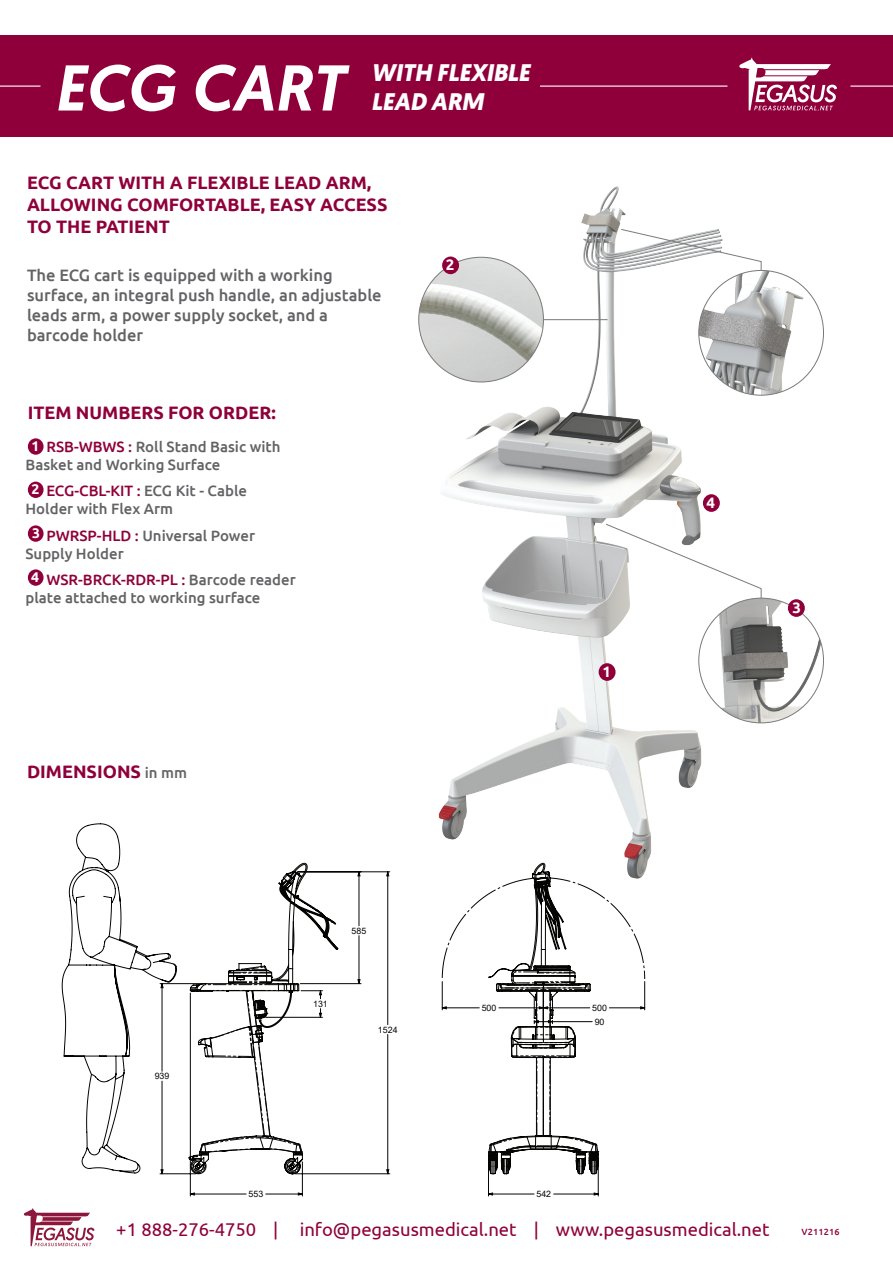
<style>
.page{position:relative;width:893px;height:1263px;background:#fff}
.page>*{position:absolute;margin:0;border:0;box-sizing:border-box;transform-origin:0 0}
.t1{font:italic 500 64.5px "Geomanist";color:#fff}
.t2{font:italic 700 24px "Geomanist";color:#fff}
.t3{font:18.45px "Ubuntu";color:#8f003a}
.t4{font:700 18px/21.6px "Ubuntu";color:#8f003a}
.t5{font:500 16.5px/19.8px "Ubuntu";color:#636366}
.t6{font:700 15.15px "Ubuntu";color:#fff}
.t7{font:500 15px/18px "Ubuntu";color:#636366}
.t8{font:500 15px "Ubuntu";color:#646464}
.t9{font:700 14.1px "Ubuntu";color:#fff}
.t10{font:500 9px "Ubuntu";letter-spacing:.025em;color:#8f003a}
.t11{font:8.85px "Arial";color:#040503}
.s1{color:#8f003a}
</style>
<div class="page">
<img style="left:418px;top:186px;width:406px;height:685px">
<svg style="left:621px;top:229px;width:140px;height:45px"></svg>
<svg style="left:24px;top:1208px;width:71px;height:38px"></svg>
<div style="left:0;top:36px;width:893px;height:101px;background:#8f003a"></div>
<hr style="left:850px;top:86px;width:43px;height:1px;background:#fff">
<hr style="left:0;top:86px;width:40px;height:1px;background:#fff">
<hr style="left:540px;top:86px;width:187px;height:1px;background:#fff">
<svg style="left:739px;top:57px;width:98px;height:54px"></svg>
<div style="left:28px;top:438px;width:16px;height:17px;background:#8f003a;border-radius:50%"></div>
<div style="left:28px;top:482px;width:16px;height:16px;background:#8f003a;border-radius:50%"></div>
<div style="left:28px;top:525px;width:16px;height:17px;background:#8f003a;border-radius:50%"></div>
<div style="left:28px;top:569px;width:16px;height:17px;background:#8f003a;border-radius:50%"></div>
<div style="left:703px;top:494px;width:17px;height:18px;background:#8f003a;border-radius:50%"></div>
<svg style="left:606px;top:524px;width:155px;height:77px"></svg>
<img style="left:699px;top:598px;width:124px;height:125px;border-radius:62px">
<hr style="left:190px;top:993px;width:1px;height:203px;background:#040503">
<hr style="left:302px;top:1162px;width:1px;height:34px;background:#040503">
<hr style="left:160px;top:1173px;width:36px;height:1px;background:#040503">
<hr style="left:298px;top:871px;width:92px;height:1px;background:#040503">
<hr style="left:488px;top:1157px;width:1px;height:39px;background:#040503">
<hr style="left:598px;top:1157px;width:1px;height:39px;background:#040503">
<svg style="left:161px;top:872px;width:437px;height:323px"></svg>
<svg style="left:189px;top:863px;width:150px;height:311px"></svg>
<svg style="left:279px;top:871px;width:23px;height:18px"></svg>
<svg style="left:190px;top:966px;width:132px;height:208px"></svg>
<svg style="left:442px;top:863px;width:203px;height:312px"></svg>
<svg style="left:62px;top:823px;width:115px;height:350px"></svg>
<div style="left:599px;top:663px;width:17px;height:18px;background:#8f003a;border-radius:50%"></div>
<img style="left:699px;top:270px;width:124px;height:125px;border-radius:62px">
<div style="left:788px;top:599px;width:17px;height:18px;background:#8f003a;border-radius:50%"></div>
<hr style="left:536px;top:319px;width:72px;height:1px;background:#7a7a79">
<img style="left:419px;top:257px;width:124px;height:125px;border-radius:62px">
<div style="left:442px;top:256px;width:17px;height:18px;background:#8f003a;border-radius:50%"></div>
<h1 class="t1" style="left:54px;top:45px;width:291px">ECG CART</h1>
<h2 class="t2" style="left:371px;top:57px;width:160px">WITH FLEXIBLE</h2>
<h2 class="t2" style="left:371px;top:85px;width:114px">LEAD ARM</h2>
<p class="t4" style="left:27px;top:172px;width:362px">ECG CART WITH A FLEXIBLE LEAD ARM,<br>ALLOWING COMFORTABLE, EASY ACCESS<br>TO THE PATIENT</p>
<p class="t5" style="left:27px;top:265px;width:356px">The ECG cart is equipped with a working surface, an integral push handle, an adjustable leads arm a, power supply socket, and a barcode holder</p>
<p class="t4" style="left:28px;top:401px;width:250px">ITEM NUMBERS FOR ORDER:</p>
<p class="t7" style="left:26px;top:437px;width:256px;text-indent:21px"><span class="s1">RSB-WBWS :</span> Roll Stand Basic with<br>Basket and Working Surface</p>
<p class="t7" style="left:26px;top:481px;width:223px;text-indent:21px"><span class="s1">ECG-CBL-KIT :</span> ECG Kit - Cable<br>Holder with Flex Arm</p>
<p class="t7" style="left:26px;top:526px;width:231px;text-indent:21px"><span class="s1">PWRSP-HLD :</span> Universal Power<br>Supply Holder</p>
<p class="t7" style="left:26px;top:570px;width:272px;text-indent:21px"><span class="s1">WSR-BRCK-RDR-PL :</span> Barcode reader plate attached to working surface</p>
<p class="t9" style="left:31px;top:438px;width:9px">1</p>
<p class="t9" style="left:31px;top:481px;width:9px">2</p>
<p class="t9" style="left:32px;top:525px;width:9px">3</p>
<p class="t9" style="left:31px;top:569px;width:9px">4</p>
<p class="t6" style="left:446px;top:256px;width:10px">2</p>
<p class="t4" style="left:27px;top:761px;width:116px">DIMENSIONS</p>
<p class="t8" style="left:145px;top:763px;width:44px">in mm</p>
<p class="t6" style="left:602px;top:662px;width:10px">1</p>
<p class="t6" style="left:706px;top:493px;width:10px">4</p>
<p class="t6" style="left:792px;top:598px;width:10px">3</p>
<p class="t11" style="left:155px;top:1070px;width:16px">939</p>
<p class="t11" style="left:352px;top:924px;width:16px">585</p>
<p class="t11" style="left:313px;top:997px;width:16px">131</p>
<p class="t11" style="left:378px;top:1023px;width:21px">1524</p>
<p class="t11" style="left:482px;top:1001px;width:16px">500</p>
<p class="t11" style="left:592px;top:1001px;width:16px">500</p>
<p class="t11" style="left:595px;top:1015px;width:11px">90</p>
<p class="t11" style="left:249px;top:1188px;width:16px">553</p>
<p class="t3" style="left:116px;top:1218px;width:141px">+1 888-276-4750</p>
<p class="t3" style="left:273px;top:1218px;width:7px">|</p>
<p class="t3" style="left:300px;top:1218px;width:218px">info@pegasusmedical.net</p>
<p class="t11" style="left:536px;top:1188px;width:16px">542</p>
<p class="t3" style="left:534px;top:1218px;width:7px">|</p>
<p class="t3" style="left:556px;top:1218px;width:215px">www.pegasusmedical.net</p>
<p class="t10" style="left:801px;top:1226px;width:40px">V211216</p>
</div>
